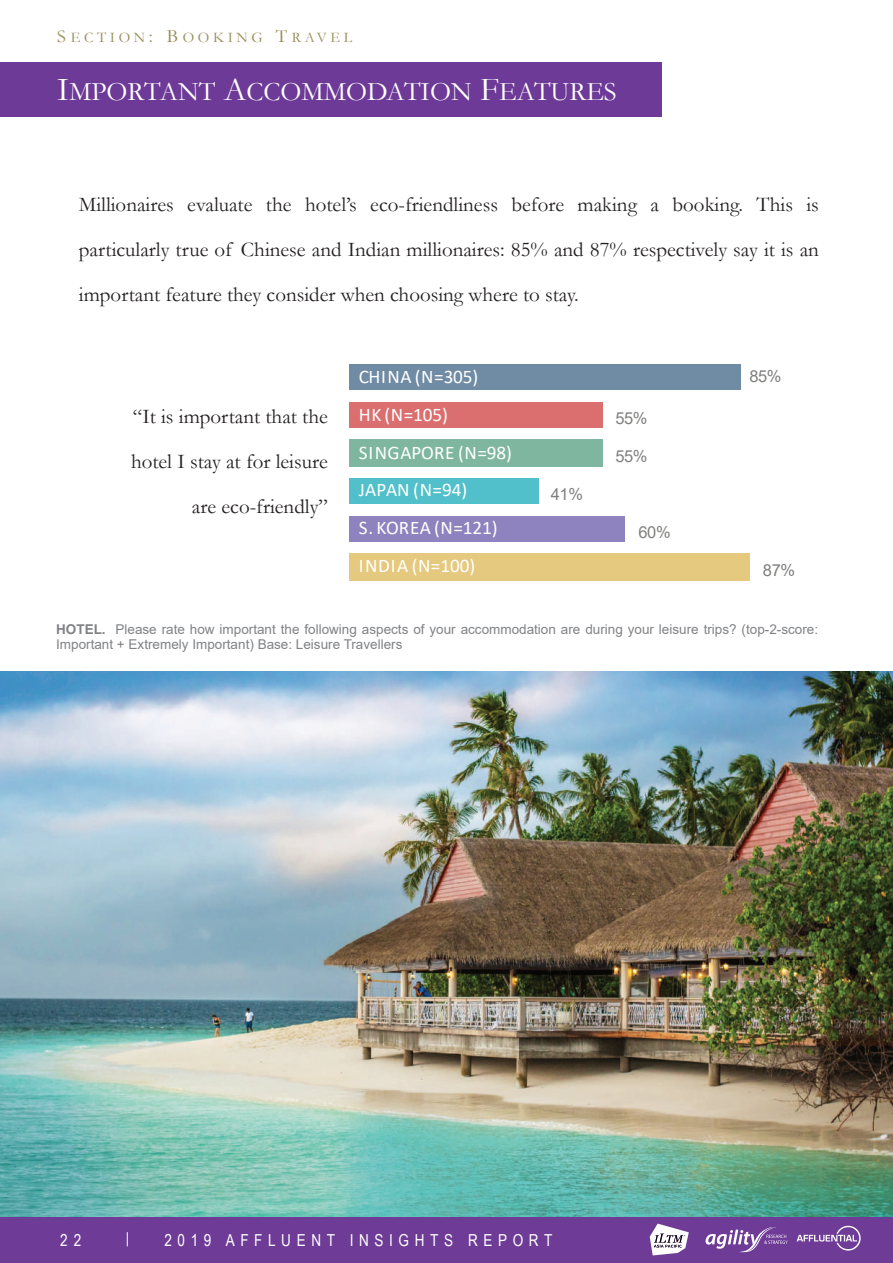
<style>
.page{position:relative;width:893px;height:1263px;background:#fff}
.page>*{position:absolute;margin:0;border:0;box-sizing:border-box;transform-origin:0 0}
.t1{font:26.85px "Garamond";color:#fff}
.t2{font:21px/45px "Garamond";color:#231f20;text-align:justify}
.t3{font:19.2px/37.7px "Calibri";letter-spacing:.005em;color:#fff}
.t4{font:16.5px "Arial Narrow";letter-spacing:.34em;color:#fff}
.t5{font:16.5px "Arial";letter-spacing:-.02em;color:#80807f}
.t6{font:15px "Arial Narrow";color:#fff;scale:1.1 1}
.t7{font:14.7px "Garamond";letter-spacing:.25em;color:#968b54}
.t8{font:13.5px/15px "Arial";color:#808285}
.s1{font-size:18.45px}
.s2{font-size:33.6px}
.s3{font-weight:700}
</style>
<div class="page">
<div style="left:0;top:1217px;width:893px;height:46px;background:#6e3c96"></div>
<svg style="left:797px;top:1226px;width:64px;height:25px"></svg>
<svg style="left:706px;top:1227px;width:82px;height:25px"></svg>
<svg style="left:650px;top:1224px;width:39px;height:31px"></svg>
<div style="left:0;top:62px;width:662px;height:55px;background:#6e3a97"></div>
<div style="left:350px;top:364px;width:391px;height:26px;background:#708ba4"></div>
<div style="left:350px;top:402px;width:253px;height:26px;background:#db6f6f"></div>
<div style="left:350px;top:439px;width:253px;height:28px;background:#7fb69f"></div>
<div style="left:350px;top:478px;width:189px;height:26px;background:#51c0ca"></div>
<div style="left:350px;top:516px;width:275px;height:26px;background:#8e83be"></div>
<div style="left:350px;top:553px;width:400px;height:27px;background:#e5c97f"></div>
<img style="left:0;top:672px;width:893px;height:545px">
<p class="t7" style="left:57px;top:27px;width:296px"><span class="s1">S</span>ECTION<span class="s1">: B</span>OOKING <span class="s1">T</span>RAVEL</p>
<p class="t1" style="left:57px;top:73px;width:561px"><span class="s2">I</span>MPORTANT <span class="s2">A</span>CCOMMODATION <span class="s2">F</span>EATURES</p>
<p class="t2" style="left:79px;top:182px;width:741px">Millionaires evaluate the hotel’s eco-friendliness before making a booking. This is particularly true of Chinese and Indian millionaires: 85% and 87% respectively say it is an important feature they consider when choosing where to stay.</p>
<p class="t2" style="left:131px;top:393px;width:198px;text-align:right">“It is important that the hotel I stay at for leisure are eco-friendly”</p>
<p class="t3" style="left:359px;top:358px;width:155px">CHINA (N=305)<br>HK (N=105)<br>SINGAPORE (N=98)<br>JAPAN (N=94)<br>S. KOREA (N=121)<br>INDIA (N=100)</p>
<p class="t5" style="left:551px;top:483px;width:34px">41%</p>
<p class="t5" style="left:615px;top:407px;width:34px">55%</p>
<p class="t5" style="left:615px;top:445px;width:34px">55%</p>
<p class="t5" style="left:638px;top:521px;width:34px">60%</p>
<p class="t5" style="left:749px;top:365px;width:34px">85%</p>
<p class="t5" style="left:763px;top:559px;width:34px">87%</p>
<p class="t8" style="left:56px;top:621px;width:763px"><span class="s3">HOTEL.</span> Please rate how important the following aspects of your accommodation are during your leisure trips? (top-2-score:<br>Important + Extremely Important) Base: Leisure Travellers</p>
<p class="t4" style="left:60px;top:1228px;width:22px">2 2</p>
<p class="t6" style="left:126px;top:1226px;width:5px">|</p>
<p class="t4" style="left:164px;top:1228px;width:389px">2019 AFFLUENT INSIGHTS REPORT</p>
</div>
